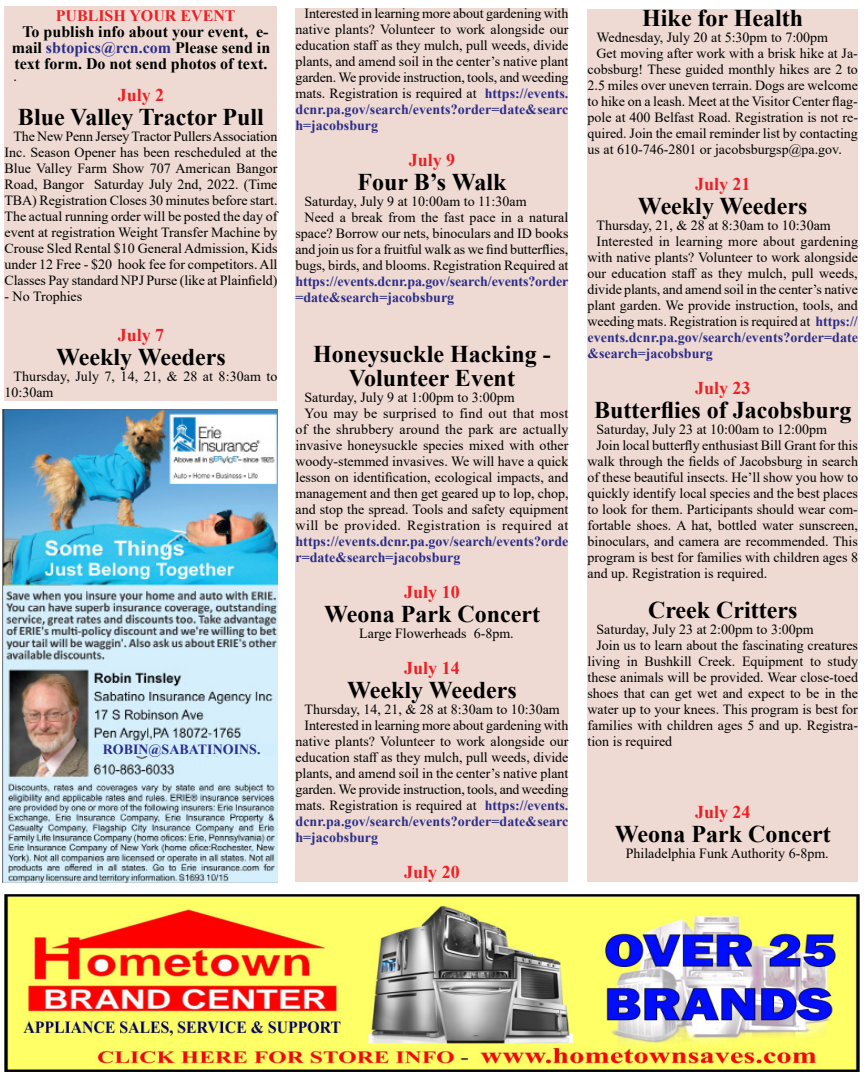
<style>
.page{position:relative;width:864px;height:1080px;background:#fff}
.page>*{position:absolute;margin:0;border:0;box-sizing:border-box;transform-origin:0 0}
.t1{font:700 24px/24px "Times New Roman";color:#000;text-align:center}
.t2{font:700 18px "Times New Roman";color:#ed1f24}
.t3{font:700 16px/16px "Times New Roman";color:#000;text-align:center}
.t4{font:700 16px "Times New Roman";color:#ed1f24}
.t5{font:14px/16px "Times New Roman";color:#000;text-align:justify}
.t6{font:700 14px/16px "Times New Roman";color:#2c2d8b}
.t7{font:14px "Times New Roman";letter-spacing:.03em;color:#000}
.t8{font:14px "Times New Roman";letter-spacing:.02em;color:#000}
.s1{color:#2c2d8b}
.s2{font-weight:700;color:#2c2d8b}
</style>
<div class="page">
<img style="left:3px;top:410px;width:274px;height:472px">
<div style="left:94px;top:744px;width:183px;height:12px;background:#d1eefc"></div>
<div style="left:4px;top:6px;width:274px;height:394px;background:#eedad2"></div>
<div style="left:296px;top:8px;width:272px;height:874px;background:#eedad2"></div>
<div style="left:588px;top:10px;width:270px;height:872px;background:#eedad2"></div>
<img style="left:5px;top:894px;width:854px;height:178px">
<p class="t4" style="left:56px;top:4px;width:181px">PUBLISH YOUR EVENT</p>
<p class="t3" style="left:12px;top:23px;width:260px">To publish info about your event, e&shy;mail <span class="s1">sbtopics@rcn.com</span> Please send in text form. Do not send photos of text.</p>
<p class="t5" style="left:14px;top:68px;width:5px">.</p>
<p class="t2" style="left:118px;top:82px;width:48px">July 2</p>
<h1 class="t1" style="left:18px;top:104px;width:248px">Blue Valley Tractor Pull</h1>
<p class="t5" style="left:4px;top:128px;width:275px;text-indent:9px">The New Penn Jersey Tractor Pullers Association Inc. Season Opener has been rescheduled at the Blue Valley Farm Show 707 American Bangor Road, Bangor Saturday July 2nd, 2022. (Time TBA) Registration Closes 30 minutes before start.<br>The actual running order will be posted the day of event at registration Weight Transfer Machine by Crouse Sled Rental $10 General Admission, Kids under 12 Free - $20 hook fee for competitors. All Classes Pay standard NPJ Purse (like at Plainfield)</p>
<p class="t5" style="left:4px;top:288px;width:79px">- No Trophies</p>
<p class="t2" style="left:118px;top:322px;width:48px">July 7</p>
<h1 class="t1" style="left:56px;top:344px;width:171px">Weekly Weeders</h1>
<p class="t5" style="left:4px;top:368px;width:275px;text-indent:9px">Thursday, July 7, 14, 21, &amp; 28 at 8:30am to<br>10:30am</p>
<p class="t6" style="left:103px;top:741px;width:159px">ROBIN@SABATINOINS.</p>
<p class="t5" style="left:295px;top:5px;width:275px;text-indent:9px">Interested in learning more about gardening with native plants? Volunteer to work alongside our education staff as they mulch, pull weeds, divide plants, and amend soil in the center’s native plant garden. We provide instruction, tools, and weeding mats. Registration is required at <span class="s2">https://events. dcnr.pa.gov/search/events?order=date&amp;searc h=jacobsburg</span></p>
<p class="t2" style="left:409px;top:147px;width:48px">July 9</p>
<h1 class="t1" style="left:358px;top:169px;width:150px">Four B’s Walk</h1>
<p class="t5" style="left:304px;top:193px;width:224px">Saturday, July 9 at 10:00am to 11:30am</p>
<p class="t5" style="left:304px;top:209px;width:265px">Need a break from the fast pace in a natural</p>
<p class="t5" style="left:295px;top:225px;width:274px">space? Borrow our nets, binoculars and ID books</p>
<p class="t5" style="left:295px;top:241px;width:274px">and join us for a fruitful walk as we find butterflies,</p>
<p class="t5" style="left:295px;top:257px;width:274px">bugs, birds, and blooms. Registration Required at</p>
<p class="t6" style="left:295px;top:273px;width:274px">https://events.dcnr.pa.gov/search/events?order =date&amp;search=jacobsburg</p>
<h1 class="t1" style="left:313px;top:341px;width:239px">Honeysuckle Hacking -<br>Volunteer Event</h1>
<p class="t5" style="left:304px;top:389px;width:212px">Saturday, July 9 at 1:00pm to 3:00pm</p>
<p class="t8" style="left:304px;top:403px;width:265px">You may be surprised to find out that most</p>
<p class="t5" style="left:295px;top:421px;width:275px">of the shrubbery around the park are actually</p>
<p class="t5" style="left:295px;top:437px;width:275px">invasive honeysuckle species mixed with other</p>
<p class="t5" style="left:295px;top:453px;width:275px">woody-stemmed invasives. We will have a quick</p>
<p class="t5" style="left:295px;top:469px;width:274px">lesson on identification, ecological impacts, and</p>
<p class="t5" style="left:295px;top:485px;width:275px">management and then get geared up to lop, chop,</p>
<p class="t5" style="left:295px;top:501px;width:275px">and stop the spread. Tools and safety equipment</p>
<p class="t7" style="left:295px;top:515px;width:274px">will be provided. Registration is required at</p>
<p class="t6" style="left:295px;top:533px;width:274px">https://events.dcnr.pa.gov/search/events?orde r=date&amp;search=jacobsburg</p>
<p class="t2" style="left:404px;top:579px;width:57px">July 10</p>
<h1 class="t1" style="left:324px;top:601px;width:217px">Weona Park Concert</h1>
<p class="t5" style="left:359px;top:625px;width:156px">Large Flowerheads 6-8pm.</p>
<p class="t2" style="left:404px;top:655px;width:57px">July 14</p>
<h1 class="t1" style="left:347px;top:677px;width:171px">Weekly Weeders</h1>
<p class="t5" style="left:304px;top:701px;width:257px">Thursday, 14, 21, &amp; 28 at 8:30am to 10:30am</p>
<p class="t5" style="left:304px;top:717px;width:265px">Interested in learning more about gardening with</p>
<p class="t5" style="left:295px;top:733px;width:275px">native plants? Volunteer to work alongside our</p>
<p class="t5" style="left:295px;top:749px;width:274px">education staff as they mulch, pull weeds, divide</p>
<p class="t5" style="left:295px;top:765px;width:275px">plants, and amend soil in the center’s native plant</p>
<p class="t5" style="left:295px;top:781px;width:275px">garden. We provide instruction, tools, and weeding</p>
<p class="t5" style="left:295px;top:797px;width:274px">mats. Registration is required at <span class="s2">https://events.</span></p>
<p class="t6" style="left:295px;top:813px;width:274px">dcnr.pa.gov/search/events?order=date&amp;searc</p>
<p class="t6" style="left:295px;top:829px;width:84px">h=jacobsburg</p>
<p class="t2" style="left:404px;top:859px;width:57px">July 20</p>
<h1 class="t1" style="left:642px;top:5px;width:162px">Hike for Health</h1>
<p class="t5" style="left:597px;top:29px;width:233px">Wednesday, July 20 at 5:30pm to 7:00pm</p>
<p class="t5" style="left:597px;top:45px;width:263px">Get moving after work with a brisk hike at Ja-</p>
<p class="t5" style="left:588px;top:61px;width:272px">cobsburg! These guided monthly hikes are 2 to</p>
<p class="t5" style="left:588px;top:77px;width:272px">2.5 miles over uneven terrain. Dogs are welcome</p>
<p class="t5" style="left:588px;top:93px;width:272px">to hike on a leash. Meet at the Visitor Center flag-</p>
<p class="t5" style="left:588px;top:109px;width:272px">pole at 400 Belfast Road. Registration is not re-</p>
<p class="t5" style="left:588px;top:125px;width:272px">quired. Join the email reminder list by contacting</p>
<p class="t5" style="left:588px;top:141px;width:256px">us at 610-746-2801 or jacobsburgsp@pa.gov.</p>
<p class="t2" style="left:695px;top:171px;width:57px">July 21</p>
<h1 class="t1" style="left:638px;top:193px;width:171px">Weekly Weeders</h1>
<p class="t5" style="left:597px;top:217px;width:236px">Thursday, 21, &amp; 28 at 8:30am to 10:30am</p>
<p class="t5" style="left:597px;top:233px;width:263px">Interested in learning more about gardening</p>
<p class="t5" style="left:588px;top:249px;width:272px">with native plants? Volunteer to work alongside</p>
<p class="t5" style="left:588px;top:265px;width:272px">our education staff as they mulch, pull weeds,</p>
<p class="t5" style="left:588px;top:281px;width:272px">divide plants, and amend soil in the center’s native</p>
<p class="t5" style="left:588px;top:297px;width:272px">plant garden. We provide instruction, tools, and</p>
<p class="t5" style="left:588px;top:313px;width:272px">weeding mats. Registration is required at <span class="s2">https://</span></p>
<p class="t6" style="left:588px;top:329px;width:272px">events.dcnr.pa.gov/search/events?order=date</p>
<p class="t6" style="left:588px;top:345px;width:127px">&amp;search=jacobsburg</p>
<p class="t2" style="left:695px;top:375px;width:57px">July 23</p>
<h1 class="t1" style="left:594px;top:397px;width:259px">Butterflies of Jacobsburg</h1>
<p class="t5" style="left:597px;top:421px;width:232px">Saturday, July 23 at 10:00am to 12:00pm</p>
<p class="t5" style="left:597px;top:437px;width:263px">Join local butterfly enthusiast Bill Grant for this</p>
<p class="t5" style="left:588px;top:453px;width:272px">walk through the fields of Jacobsburg in search</p>
<p class="t5" style="left:588px;top:469px;width:272px">of these beautiful insects. He’ll show you how to</p>
<p class="t5" style="left:588px;top:485px;width:272px">quickly identify local species and the best places</p>
<p class="t5" style="left:588px;top:501px;width:272px">to look for them. Participants should wear com-</p>
<p class="t5" style="left:588px;top:517px;width:272px">fortable shoes. A hat, bottled water sunscreen,</p>
<p class="t5" style="left:588px;top:533px;width:272px">binoculars, and camera are recommended. This</p>
<p class="t5" style="left:588px;top:549px;width:272px">program is best for families with children ages 8</p>
<p class="t5" style="left:588px;top:565px;width:181px">and up. Registration is required.</p>
<h1 class="t1" style="left:648px;top:597px;width:151px">Creek Critters</h1>
<p class="t5" style="left:597px;top:621px;width:219px">Saturday, July 23 at 2:00pm to 3:00pm</p>
<p class="t5" style="left:597px;top:637px;width:263px">Join us to learn about the fascinating creatures</p>
<p class="t5" style="left:588px;top:653px;width:272px">living in Bushkill Creek. Equipment to study</p>
<p class="t5" style="left:588px;top:669px;width:272px">these animals will be provided. Wear close-toed</p>
<p class="t5" style="left:588px;top:685px;width:272px">shoes that can get wet and expect to be in the</p>
<p class="t5" style="left:588px;top:701px;width:272px">water up to your knees. This program is best for</p>
<p class="t5" style="left:588px;top:717px;width:272px">families with children ages 5 and up. Registra-</p>
<p class="t5" style="left:588px;top:733px;width:86px">tion is required</p>
<p class="t2" style="left:695px;top:799px;width:57px">July 24</p>
<h1 class="t1" style="left:615px;top:821px;width:217px">Weona Park Concert</h1>
<p class="t5" style="left:626px;top:845px;width:204px">Philadelphia Funk Authority 6-8pm.</p>
</div>
